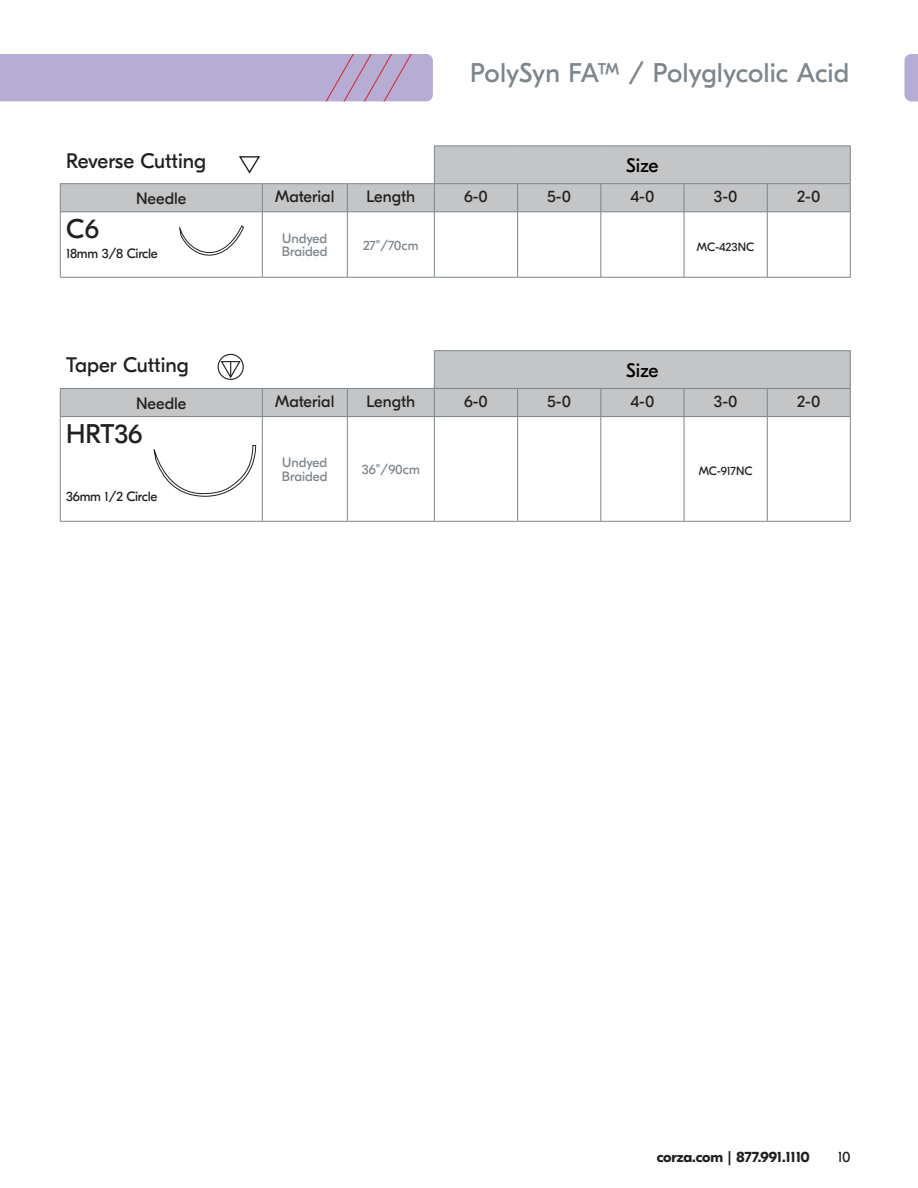
<style>
.page{position:relative;width:918px;height:1188px;background:#fff}
.page>*{position:absolute;margin:0;border:0;box-sizing:border-box;transform-origin:0 0}
.t1{font:27px "GT Eesti Display";color:#7c868c}
.t2{font:27px "GT Eesti Display";color:#231f20}
.t3{font:21px "GT Eesti Display";color:#231f20}
.t4{font:19.5px "GT Eesti Display";color:#000}
.t5{font:16.5px "GT Eesti Display";color:#231f20}
.t6{font:700 15px "GT Eesti Display";color:#231f20}
.t7{font:15px "GT Eesti Display";color:#231f20}
.t8{font:13.5px/13.5px "GT Eesti Display";color:#7c868c}
.t9{font:13.5px "GT Eesti Display";letter-spacing:-.02em;color:#231f20}
.t10{font:12px "GT Eesti Display";color:#231f20}
</style>
<div class="page">
<div style="left:0;top:54px;width:433px;height:47px;background:#b6acd4"></div>
<svg style="left:61px;top:213px;width:789px;height:64px"></svg>
<svg style="left:61px;top:146px;width:789px;height:66px;fill:#c3c5c7"></svg>
<hr style="left:434px;top:183px;width:84px;height:1px;background:#7c868c">
<hr style="left:518px;top:183px;width:83px;height:1px;background:#7c868c">
<svg style="left:517px;top:184px;width:1px;height:28px"></svg>
<hr style="left:601px;top:183px;width:83px;height:1px;background:#7c868c">
<svg style="left:601px;top:184px;width:1px;height:28px"></svg>
<hr style="left:684px;top:183px;width:83px;height:1px;background:#7c868c">
<svg style="left:684px;top:184px;width:1px;height:28px"></svg>
<hr style="left:767px;top:183px;width:83px;height:1px;background:#7c868c">
<svg style="left:767px;top:184px;width:1px;height:28px"></svg>
<hr style="left:60px;top:183px;width:202px;height:1px;background:#7c868c">
<svg style="left:60px;top:184px;width:1px;height:28px"></svg>
<hr style="left:262px;top:183px;width:85px;height:1px;background:#7c868c">
<svg style="left:262px;top:184px;width:1px;height:28px"></svg>
<hr style="left:347px;top:183px;width:87px;height:1px;background:#7c868c">
<svg style="left:347px;top:184px;width:1px;height:28px"></svg>
<hr style="left:60px;top:212px;width:202px;height:1px;background:#7c868c">
<hr style="left:262px;top:212px;width:85px;height:1px;background:#7c868c">
<hr style="left:347px;top:212px;width:87px;height:1px;background:#7c868c">
<hr style="left:60px;top:212px;width:1px;height:65px;background:#7c868c">
<hr style="left:262px;top:212px;width:1px;height:65px;background:#7c868c">
<hr style="left:347px;top:212px;width:1px;height:65px;background:#7c868c">
<hr style="left:434px;top:212px;width:1px;height:65px;background:#7c868c">
<hr style="left:517px;top:212px;width:1px;height:65px;background:#7c868c">
<hr style="left:601px;top:212px;width:1px;height:65px;background:#7c868c">
<hr style="left:684px;top:212px;width:1px;height:65px;background:#7c868c">
<hr style="left:767px;top:212px;width:1px;height:65px;background:#7c868c">
<hr style="left:850px;top:212px;width:1px;height:65px;background:#7c868c">
<hr style="left:60px;top:277px;width:202px;height:1px;background:#7c868c">
<hr style="left:262px;top:277px;width:85px;height:1px;background:#7c868c">
<hr style="left:347px;top:277px;width:87px;height:1px;background:#7c868c">
<hr style="left:434px;top:277px;width:84px;height:1px;background:#7c868c">
<hr style="left:518px;top:277px;width:83px;height:1px;background:#7c868c">
<hr style="left:601px;top:277px;width:83px;height:1px;background:#7c868c">
<hr style="left:684px;top:277px;width:83px;height:1px;background:#7c868c">
<hr style="left:767px;top:277px;width:83px;height:1px;background:#7c868c">
<hr style="left:434px;top:146px;width:84px;height:1px;background:#7c868c">
<hr style="left:434px;top:146px;width:1px;height:37px;background:#7c868c">
<hr style="left:518px;top:146px;width:83px;height:1px;background:#7c868c">
<hr style="left:601px;top:146px;width:83px;height:1px;background:#7c868c">
<hr style="left:684px;top:146px;width:83px;height:1px;background:#7c868c">
<hr style="left:767px;top:146px;width:83px;height:1px;background:#7c868c">
<hr style="left:850px;top:146px;width:1px;height:37px;background:#7c868c">
<svg style="left:434px;top:184px;width:1px;height:28px"></svg>
<svg style="left:850px;top:184px;width:1px;height:28px"></svg>
<hr style="left:434px;top:212px;width:84px;height:1px;background:#7c868c">
<hr style="left:518px;top:212px;width:83px;height:1px;background:#7c868c">
<hr style="left:601px;top:212px;width:83px;height:1px;background:#7c868c">
<hr style="left:684px;top:212px;width:83px;height:1px;background:#7c868c">
<hr style="left:767px;top:212px;width:83px;height:1px;background:#7c868c">
<svg style="left:179px;top:225px;width:65px;height:31px"></svg>
<svg style="left:238px;top:155px;width:23px;height:20px"></svg>
<svg style="left:61px;top:417px;width:789px;height:104px"></svg>
<svg style="left:61px;top:351px;width:789px;height:65px;fill:#c3c5c7"></svg>
<hr style="left:434px;top:388px;width:84px;height:1px;background:#7c868c">
<hr style="left:518px;top:388px;width:83px;height:1px;background:#7c868c">
<svg style="left:517px;top:389px;width:1px;height:27px"></svg>
<hr style="left:601px;top:388px;width:83px;height:1px;background:#7c868c">
<svg style="left:601px;top:389px;width:1px;height:27px"></svg>
<hr style="left:684px;top:388px;width:83px;height:1px;background:#7c868c">
<svg style="left:684px;top:389px;width:1px;height:27px"></svg>
<hr style="left:767px;top:388px;width:83px;height:1px;background:#7c868c">
<svg style="left:767px;top:389px;width:1px;height:27px"></svg>
<hr style="left:60px;top:388px;width:202px;height:1px;background:#7c868c">
<svg style="left:60px;top:389px;width:1px;height:27px"></svg>
<hr style="left:262px;top:388px;width:85px;height:1px;background:#7c868c">
<svg style="left:262px;top:389px;width:1px;height:27px"></svg>
<hr style="left:347px;top:388px;width:87px;height:1px;background:#7c868c">
<svg style="left:347px;top:389px;width:1px;height:27px"></svg>
<hr style="left:60px;top:416px;width:202px;height:1px;background:#7c868c">
<hr style="left:262px;top:416px;width:85px;height:1px;background:#7c868c">
<hr style="left:347px;top:416px;width:87px;height:1px;background:#7c868c">
<hr style="left:60px;top:417px;width:1px;height:104px;background:#7c868c">
<hr style="left:262px;top:417px;width:1px;height:104px;background:#7c868c">
<hr style="left:347px;top:417px;width:1px;height:104px;background:#7c868c">
<hr style="left:434px;top:417px;width:1px;height:104px;background:#7c868c">
<hr style="left:517px;top:417px;width:1px;height:104px;background:#7c868c">
<hr style="left:601px;top:417px;width:1px;height:104px;background:#7c868c">
<hr style="left:684px;top:417px;width:1px;height:104px;background:#7c868c">
<hr style="left:767px;top:417px;width:1px;height:104px;background:#7c868c">
<hr style="left:850px;top:417px;width:1px;height:104px;background:#7c868c">
<hr style="left:60px;top:521px;width:202px;height:1px;background:#7c868c">
<hr style="left:262px;top:521px;width:85px;height:1px;background:#7c868c">
<hr style="left:347px;top:521px;width:87px;height:1px;background:#7c868c">
<hr style="left:434px;top:521px;width:84px;height:1px;background:#7c868c">
<hr style="left:518px;top:521px;width:83px;height:1px;background:#7c868c">
<hr style="left:601px;top:521px;width:83px;height:1px;background:#7c868c">
<hr style="left:684px;top:521px;width:83px;height:1px;background:#7c868c">
<hr style="left:767px;top:521px;width:83px;height:1px;background:#7c868c">
<hr style="left:434px;top:350px;width:84px;height:1px;background:#7c868c">
<hr style="left:434px;top:351px;width:1px;height:37px;background:#7c868c">
<hr style="left:518px;top:350px;width:83px;height:1px;background:#7c868c">
<hr style="left:601px;top:350px;width:83px;height:1px;background:#7c868c">
<hr style="left:684px;top:350px;width:83px;height:1px;background:#7c868c">
<hr style="left:767px;top:350px;width:83px;height:1px;background:#7c868c">
<hr style="left:850px;top:351px;width:1px;height:37px;background:#7c868c">
<svg style="left:434px;top:389px;width:1px;height:27px"></svg>
<svg style="left:850px;top:389px;width:1px;height:27px"></svg>
<hr style="left:434px;top:416px;width:84px;height:1px;background:#7c868c">
<hr style="left:518px;top:416px;width:83px;height:1px;background:#7c868c">
<hr style="left:601px;top:416px;width:83px;height:1px;background:#7c868c">
<hr style="left:684px;top:416px;width:83px;height:1px;background:#7c868c">
<hr style="left:767px;top:416px;width:83px;height:1px;background:#7c868c">
<svg style="left:153px;top:443px;width:103px;height:54px"></svg>
<svg style="left:217px;top:353px;width:27px;height:28px"></svg>
<svg style="left:904px;top:54px;width:14px;height:47px"></svg>
<p class="t1" style="left:470px;top:59px;width:380px">PolySyn FA™ / Polyglycolic Acid</p>
<p class="t3" style="left:66px;top:149px;width:141px">Reverse Cutting</p>
<p class="t4" style="left:626px;top:155px;width:34px">Size</p>
<p class="t5" style="left:136px;top:189px;width:52px">Needle</p>
<p class="t5" style="left:275px;top:187px;width:61px">Material</p>
<p class="t5" style="left:366px;top:187px;width:50px">Length</p>
<p class="t5" style="left:464px;top:187px;width:25px">6-0</p>
<p class="t5" style="left:547px;top:187px;width:25px">5-0</p>
<p class="t5" style="left:630px;top:187px;width:26px">4-0</p>
<p class="t5" style="left:714px;top:187px;width:25px">3-0</p>
<p class="t5" style="left:797px;top:187px;width:25px">2-0</p>
<p class="t2" style="left:66px;top:214px;width:34px">C6</p>
<p class="t9" style="left:66px;top:246px;width:93px">18mm 3/8 Circle</p>
<p class="t8" style="left:282px;top:232px;width:47px">Undyed<br>Braided</p>
<p class="t8" style="left:363px;top:239px;width:57px">27”/70cm</p>
<p class="t10" style="left:697px;top:240px;width:59px">MC-423NC</p>
<p class="t3" style="left:66px;top:354px;width:124px">Taper Cutting</p>
<p class="t4" style="left:626px;top:360px;width:34px">Size</p>
<p class="t5" style="left:136px;top:394px;width:52px">Needle</p>
<p class="t5" style="left:275px;top:392px;width:61px">Material</p>
<p class="t5" style="left:366px;top:392px;width:50px">Length</p>
<p class="t5" style="left:464px;top:392px;width:25px">6-0</p>
<p class="t5" style="left:547px;top:392px;width:25px">5-0</p>
<p class="t5" style="left:630px;top:392px;width:26px">4-0</p>
<p class="t5" style="left:714px;top:392px;width:25px">3-0</p>
<p class="t5" style="left:797px;top:392px;width:25px">2-0</p>
<p class="t2" style="left:66px;top:419px;width:78px">HRT36</p>
<p class="t9" style="left:66px;top:489px;width:93px">36mm 1/2 Circle</p>
<p class="t8" style="left:282px;top:456px;width:47px">Undyed<br>Braided</p>
<p class="t8" style="left:362px;top:463px;width:60px">36”/90cm</p>
<p class="t10" style="left:699px;top:464px;width:55px">MC-917NC</p>
<p class="t6" style="left:657px;top:1148px;width:155px">corza.com | 877.991.1110</p>
<p class="t7" style="left:838px;top:1148px;width:14px">10</p>
</div>
